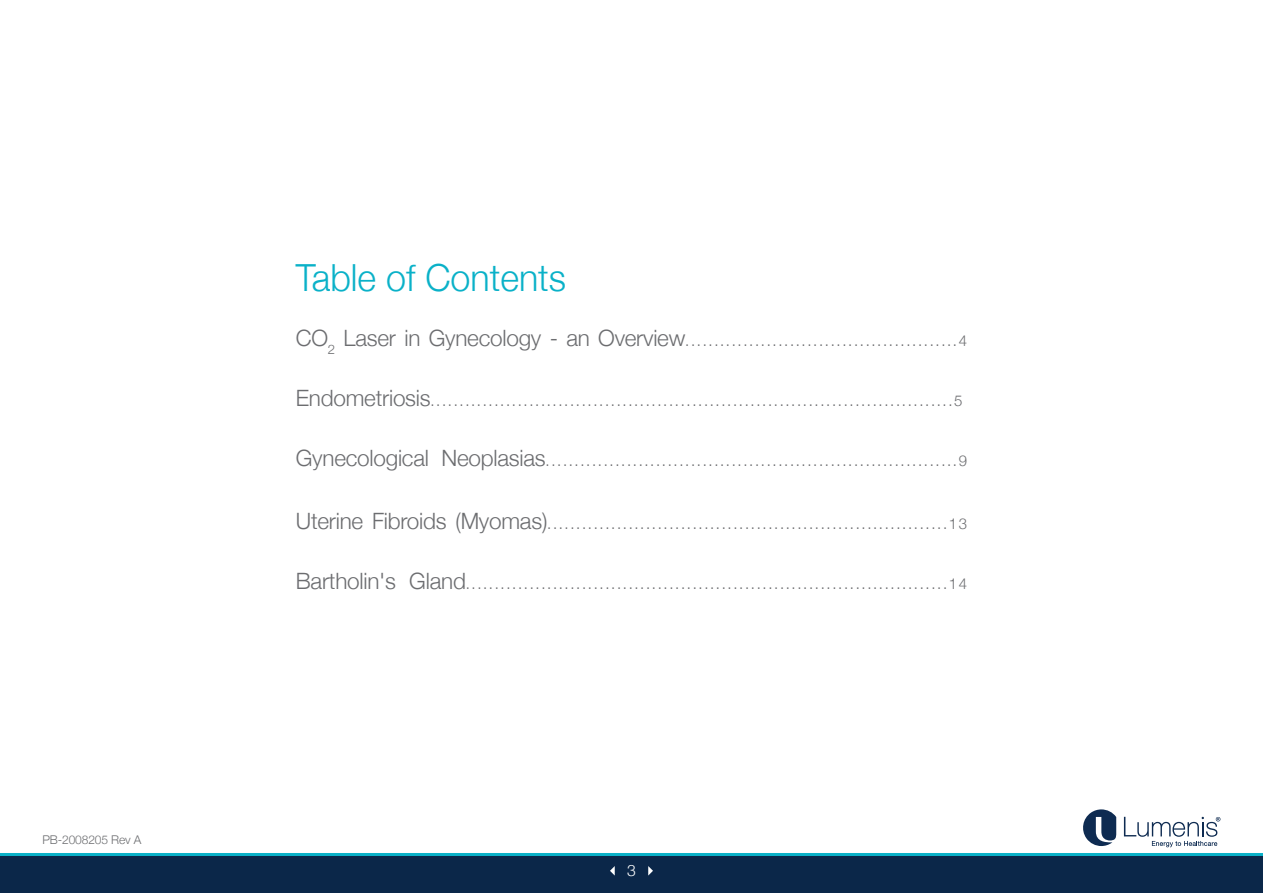
<style>
.page{position:relative;width:1263px;height:893px;background:#fff}
.page>*{position:absolute;margin:0;border:0;box-sizing:border-box;transform-origin:0 0}
.t1{font:300 37.35px "Helvetica Neue";color:#0ab1c8;scale:.96 1}
.t2{font:300 15.75px "Helvetica Neue";color:#fff}
.t3{font:300 15px "Helvetica Neue";color:#6c6d70}
.t4{font:300 12px "Helvetica Neue";letter-spacing:-.01em;color:#6c6d70}
.s1{font-size:22.5px}
</style>
<div class="page">
<div style="left:0;top:855px;width:1263px;height:38px;background:#0b2749"></div>
<hr style="left:0;top:853px;width:1263px;height:3px;background:#0ab1c8">
<svg style="left:1124px;top:817px;width:96px;height:30px"></svg>
<svg style="left:1083px;top:809px;width:33px;height:37px"></svg>
<svg style="left:648px;top:866px;width:5px;height:9px"></svg>
<svg style="left:610px;top:866px;width:5px;height:9px"></svg>
<p class="t4" style="left:43px;top:830px;width:100px">PB-2008205 Rev A</p>
<h1 class="t1" style="left:296px;top:248px;width:283px">Table of Contents</h1>
<p class="t3" style="left:296px;top:329px;width:673px"><span class="s1">CO</span><sub>2</sub> <span class="s1">Laser in Gynecology - an Overview</span>...............................................4</p>
<p class="t3" style="left:296px;top:389px;width:668px"><span class="s1">Endometriosis</span>..........................................................................................5</p>
<p class="t3" style="left:296px;top:449px;width:673px"><span class="s1">Gynecological Neoplasias</span>.......................................................................9</p>
<p class="t3" style="left:296px;top:512px;width:673px"><span class="s1">Uterine Fibroids (Myomas)</span>.....................................................................13</p>
<p class="t3" style="left:296px;top:572px;width:673px"><span class="s1">Bartholin's Gland</span>...................................................................................14</p>
<p class="t2" style="left:627px;top:858px;width:10px">3</p>
</div>
